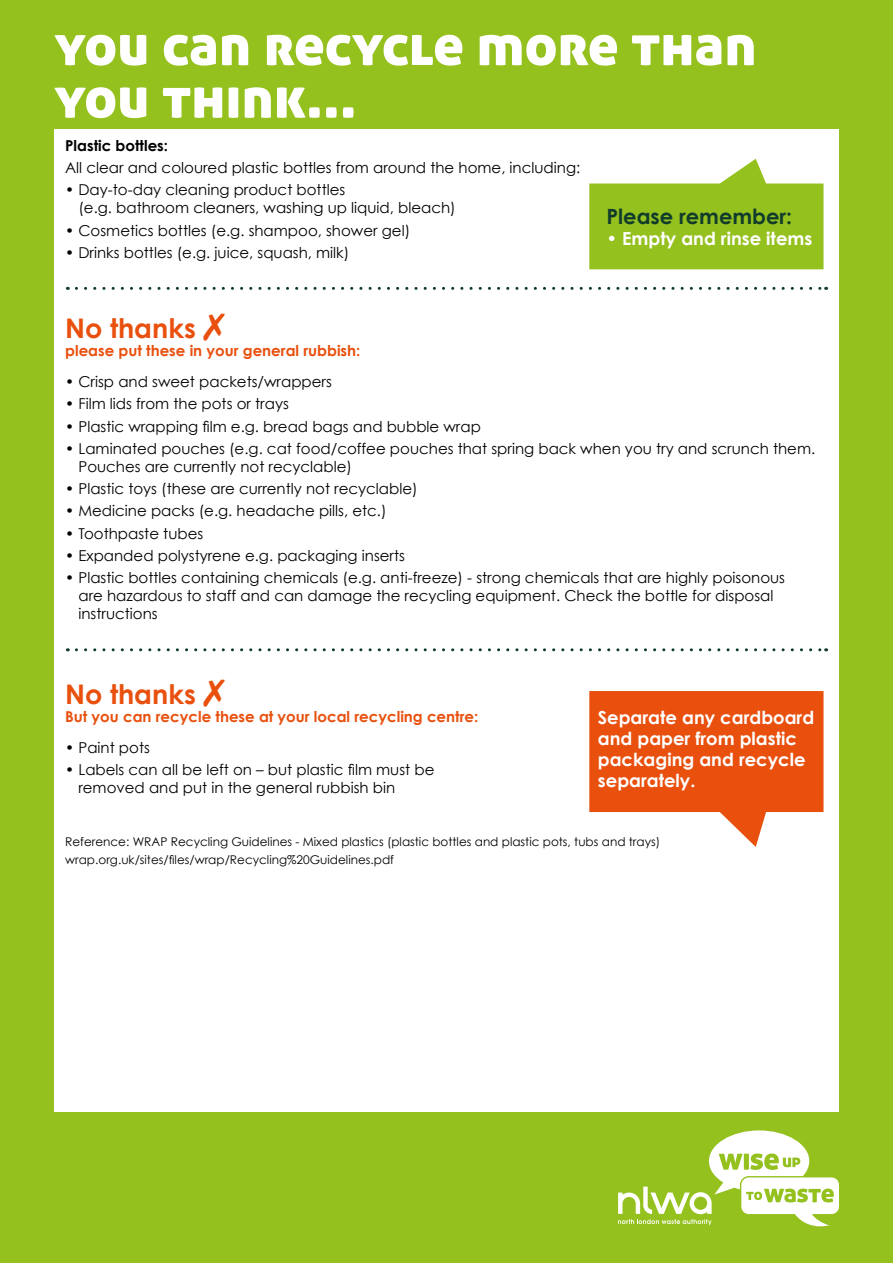
<style>
.page{position:relative;width:893px;height:1263px;background:#95c11f}
.page>*{position:absolute;margin:0;border:0;box-sizing:border-box;transform-origin:0 0}
.t1{font:57.15px/52.5px "Aller Display";color:#fff}
.t2{font:700 27px "Century Gothic";color:#e9500e}
.t3{font:700 21px "Century Gothic";color:#113c2b}
.t4{font:700 18px/21px "Century Gothic";color:#fff}
.t5{font:15px/18px "Century Gothic";color:#000}
.t6{font:700 15px "Century Gothic";color:#e9500e}
.t7{font:700 15px "Century Gothic";color:#000}
.t8{font:12px/18px "Century Gothic";color:#000}
</style>
<div class="page">
<svg style="left:618px;top:1130px;width:221px;height:96px"></svg>
<div style="left:54px;top:129px;width:785px;height:983px;background:#fff"></div>
<svg style="left:589px;top:159px;width:234px;height:110px"></svg>
<svg style="left:589px;top:691px;width:234px;height:156px"></svg>
<svg style="left:76px;top:287px;width:751px;height:3px"></svg>
<svg style="left:76px;top:648px;width:751px;height:3px"></svg>
<h1 class="t1" style="left:54px;top:17px;width:704px">you can recycle more than you think...</h1>
<p class="t7" style="left:65px;top:136px;width:104px">Plastic bottles:</p>
<p class="t5" style="left:65px;top:158px;width:517px">All clear and coloured plastic bottles from around the home, including:</p>
<p class="t5" style="left:78px;top:181px;width:379px;text-indent:-13px">• Day-to-day cleaning product bottles<br>(e.g. bathroom cleaners, washing up liquid, bleach)</p>
<p class="t5" style="left:65px;top:221px;width:347px">• Cosmetics bottles (e.g. shampoo, shower gel)</p>
<p class="t5" style="left:65px;top:243px;width:286px">• Drinks bottles (e.g. juice, squash, milk)</p>
<h3 class="t3" style="left:606px;top:204px;width:187px">Please remember:</h3>
<p class="t4" style="left:606px;top:228px;width:207px">• Empty and rinse items</p>
<h2 class="t2" style="left:65px;top:312px;width:161px">No thanks ✗</h2>
<p class="t6" style="left:65px;top:341px;width:297px">please put these in your general rubbish:</p>
<p class="t5" style="left:65px;top:372px;width:268px">• Crisp and sweet packets/wrappers</p>
<p class="t5" style="left:65px;top:395px;width:225px">• Film lids from the pots or trays</p>
<p class="t5" style="left:65px;top:417px;width:417px">• Plastic wrapping film e.g. bread bags and bubble wrap</p>
<p class="t5" style="left:78px;top:439px;width:738px;text-indent:-13px">• Laminated pouches (e.g. cat food/coffee pouches that spring back when you try and scrunch them.<br>Pouches are currently not recyclable)</p>
<p class="t5" style="left:65px;top:479px;width:354px">• Plastic toys (these are currently not recyclable)</p>
<p class="t5" style="left:65px;top:502px;width:323px">• Medicine packs (e.g. headache pills, etc.)</p>
<p class="t5" style="left:65px;top:524px;width:140px">• Toothpaste tubes</p>
<p class="t5" style="left:65px;top:546px;width:341px">• Expanded polystyrene e.g. packaging inserts</p>
<p class="t5" style="left:78px;top:568px;width:708px;text-indent:-13px">• Plastic bottles containing chemicals (e.g. anti-freeze) - strong chemicals that are highly poisonous are hazardous to staff and can damage the recycling equipment. Check the bottle for disposal instructions</p>
<h2 class="t2" style="left:65px;top:677px;width:161px">No thanks ✗</h2>
<p class="t6" style="left:65px;top:707px;width:415px">But you can recycle these at your local recycling centre:</p>
<p class="t5" style="left:65px;top:738px;width:86px">• Paint pots</p>
<p class="t5" style="left:78px;top:760px;width:357px;text-indent:-13px">• Labels can all be left on – but plastic film must be removed and put in the general rubbish bin</p>
<p class="t4" style="left:598px;top:707px;width:218px">Separate any cardboard and paper from plastic packaging and recycle separately.</p>
<p class="t8" style="left:65px;top:832px;width:597px">Reference: WRAP Recycling Guidelines - Mixed plastics (plastic bottles and plastic pots, tubs and trays) wrap.org.uk/sites/files/wrap/Recycling%20Guidelines.pdf</p>
</div>
